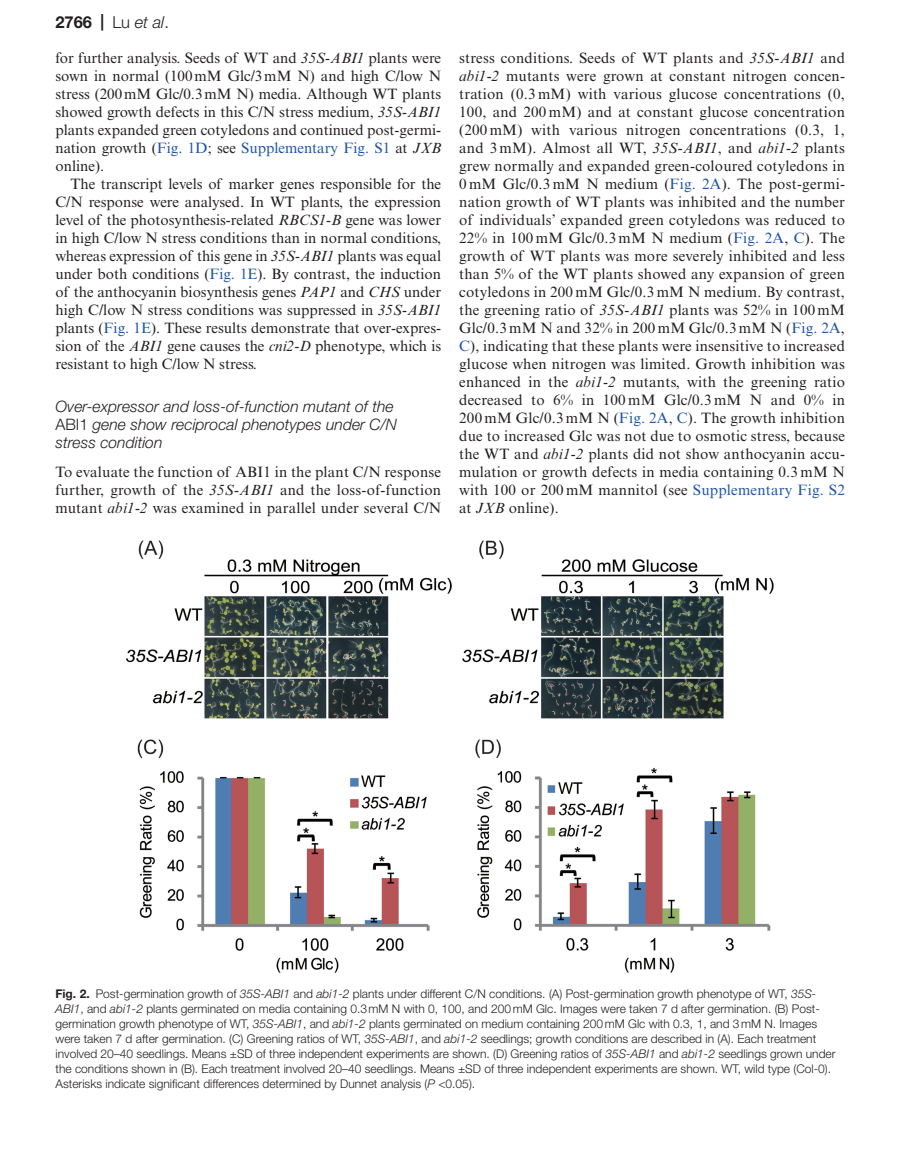
<style>
.page{position:relative;width:897px;height:1165px;background:#fff}
.page>*{position:absolute;margin:0;border:0;box-sizing:border-box;transform-origin:0 0}
.t1{font:700 16.5px "Helvetica Neue LT Std";color:#231f20}
.t2{font:italic 300 15.75px/18px "Helvetica Neue LT Std";color:#231f20}
.t3{font:15px/18px "Times New Roman MT Std";color:#231f20;text-align:justify}
.t4{font:300 12px/15px "Helvetica Neue LT Std";color:#231f20}
.s1{font-weight:300}
.s2{font-weight:300;font-style:italic}
.s3{font-style:italic}
.s4{color:#1e56a6}
.s5{font-style:normal}
.s6{font-weight:700}
</style>
<div class="page">
<img style="left:126px;top:540px;width:648px;height:433px">
<p class="t1" style="left:55px;top:12px;width:115px">2766 | <span class="s1">Lu</span> <span class="s2">et al</span><span class="s1">.</span></p>
<p class="t3" style="left:55px;top:49px;width:387px">for further analysis. Seeds of WT and <span class="s3">35S-ABI1</span> plants were sown in normal (100mM Glc/3mM N) and high C/low N stress (200mM Glc/0.3mM N) media. Although WT plants showed growth defects in this C/N stress medium, <span class="s3">35S-ABI1 </span>plants expanded green cotyledons and continued post-germi&shy;nation growth (<span class="s4">Fig. 1D</span>; see <span class="s4">Supplementary Fig. S1</span> at <span class="s3">JXB </span>online).</p>
<p class="t3" style="left:55px;top:175px;width:387px;text-indent:15px">The transcript levels of marker genes responsible for the C/N response were analysed. In WT plants, the expression level of the photosynthesis-related <span class="s3">RBCS1-B</span> gene was lower in high C/low N stress conditions than in normal conditions, whereas expression of this gene in <span class="s3">35S-ABI1</span> plants was equal under both conditions (<span class="s4">Fig. 1E</span>). By contrast, the induction of the anthocyanin biosynthesis genes <span class="s3">PAP1</span> and <span class="s3">CHS</span> under high C/low N stress conditions was suppressed in <span class="s3">35S-ABI1 </span>plants (<span class="s4">Fig. 1E</span>). These results demonstrate that over-expres&shy;sion of the <span class="s3">ABI1</span> gene causes the <span class="s3">cni2-D</span> phenotype, which is resistant to high C/low N stress.</p>
<p class="t2" style="left:55px;top:397px;width:343px">Over-expressor and loss-of-function mutant of the<br><span class="s5">ABI1</span> gene show reciprocal phenotypes under C/N stress condition</p>
<p class="t3" style="left:55px;top:462px;width:387px">To evaluate the function of ABI1 in the plant C/N response further, growth of the <span class="s3">35S-ABI1</span> and the loss-of-function mutant <span class="s3">abi1-2</span> was examined in parallel under several C/N</p>
<p class="t3" style="left:459px;top:49px;width:387px">stress conditions. Seeds of WT plants and <span class="s3">35S-ABI1</span> and <span class="s3">abi1-2</span> mutants were grown at constant nitrogen concen&shy;tration (0.3 mM) with various glucose concentrations (0, 100, and 200 mM) and at constant glucose concentration (200 mM) with various nitrogen concentrations (0.3, 1, and 3 mM). Almost all WT, <span class="s3">35S-ABI1</span>, and <span class="s3">abi1-2</span> plants grew normally and expanded green-coloured cotyledons in 0 mM Glc/0.3 mM N medium (<span class="s4">Fig. 2A</span>). The post-germi&shy;nation growth of WT plants was inhibited and the number of individuals’ expanded green cotyledons was reduced to 22% in 100 mM Glc/0.3 mM N medium (<span class="s4">Fig. 2A</span>, <span class="s4">C</span>). The growth of WT plants was more severely inhibited and less than 5% of the WT plants showed any expansion of green cotyledons in 200 mM Glc/0.3 mM N medium. By contrast, the greening ratio of <span class="s3">35S-ABI1</span> plants was 52% in 100 mM Glc/0.3 mM N and 32% in 200 mM Glc/0.3 mM N (<span class="s4">Fig. 2A</span>, <span class="s4">C</span>), indicating that these plants were insensitive to increased glucose when nitrogen was limited. Growth inhibition was enhanced in the <span class="s3">abi1-2</span> mutants, with the greening ratio decreased to 6% in 100 mM Glc/0.3 mM N and 0% in 200 mM Glc/0.3 mM N (<span class="s4">Fig. 2A</span>, <span class="s4">C</span>). The growth inhibition due to increased Glc was not due to osmotic stress, because the WT and <span class="s3">abi1-2</span> plants did not show anthocyanin accu&shy;mulation or growth defects in media containing 0.3 mM N with 100 or 200 mM mannitol (see <span class="s4">Supplementary Fig. S2 </span>at <span class="s3">JXB</span> online).</p>
<p class="t4" style="left:55px;top:985px;width:781px"><span class="s6">Fig. 2.</span> Post-germination growth of <span class="s3">35S-ABI1</span> and <span class="s3">abi1-2</span> plants under different C/N conditions. (A) Post-germination growth phenotype of WT, <span class="s3">35S-ABI1</span>, and <span class="s3">abi1-2</span> plants germinated on media containing 0.3mM N with 0, 100, and 200mM Glc. Images were taken 7 d after germination. (B) Post&shy;germination growth phenotype of WT, <span class="s3">35S-ABI1</span>, and <span class="s3">abi1-2</span> plants germinated on medium containing 200mM Glc with 0.3, 1, and 3mM N. Images were taken 7 d after germination. (C) Greening ratios of WT, <span class="s3">35S-ABI1</span>, and <span class="s3">abi1-2</span> seedlings; growth conditions are described in (A). Each treatment involved 20–40 seedlings. Means ±SD of three independent experiments are shown. (D) Greening ratios of <span class="s3">35S-ABI1</span> and <span class="s3">abi1-2</span> seedlings grown under the conditions shown in (B). Each treatment involved 20–40 seedlings. Means ±SD of three independent experiments are shown. WT, wild type (Col-0).<br>Asterisks indicate significant differences determined by Dunnet analysis (<span class="s3">P</span> &lt;0.05).</p>
</div>
